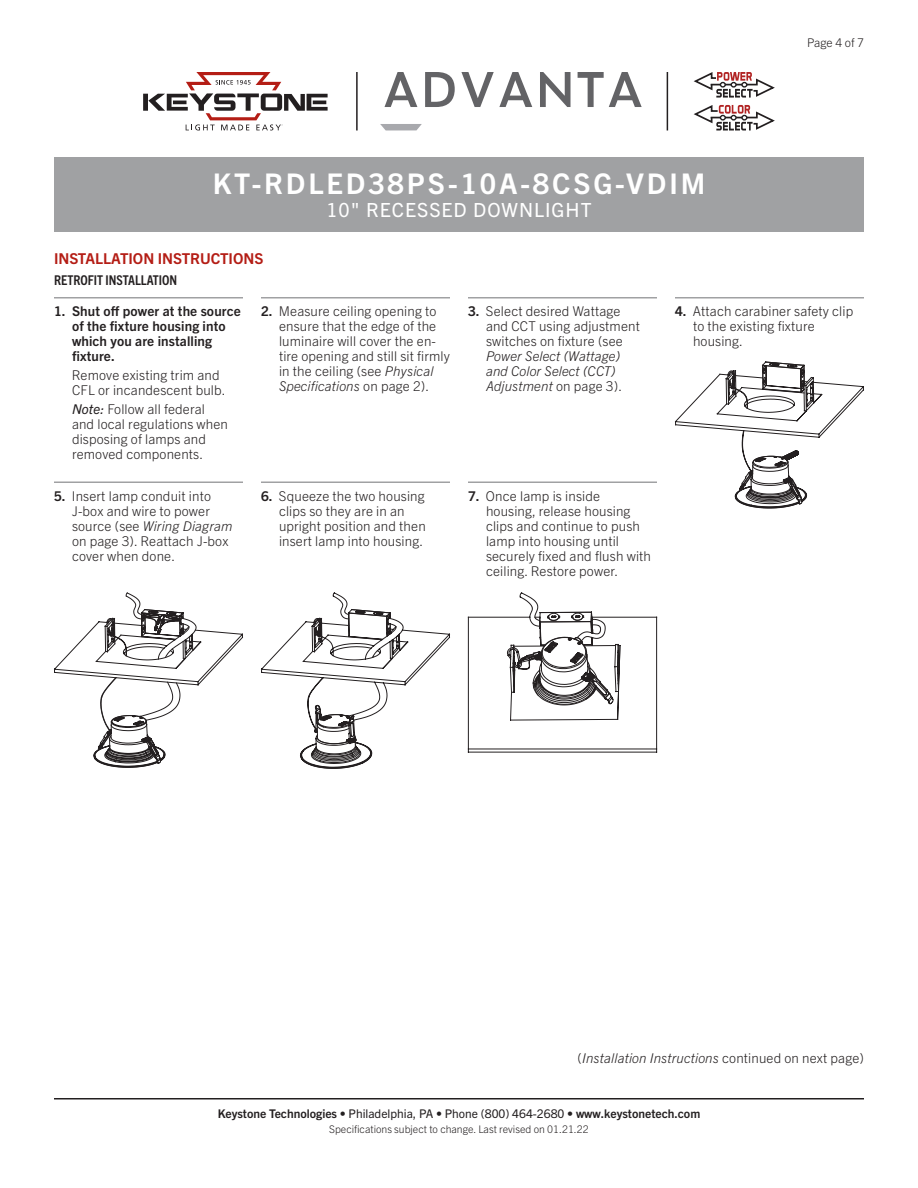
<style>
.page{position:relative;width:918px;height:1188px;background:#fff}
.page>*{position:absolute;margin:0;border:0;box-sizing:border-box;transform-origin:0 0}
.Title_Instruction{font:700 28.5px "Trade Gothic Next LT Pro";letter-spacing:.1em;color:#fff}
.SubTitle{font:19.5px "Trade Gothic Next LT Pro";letter-spacing:.05em;color:#fff}
.Heading_01{font:700 15px "Trade Gothic Next LT Pro";color:#b41d15}
.Text_NumberList{font:300 13.5px/15px "Trade Gothic Next LT Pro";letter-spacing:.01em;color:#231f20}
.Text_NumberList-2{font:700 13.5px/15px "Trade Gothic Next LT Pro";letter-spacing:.01em;color:#231f20}
.Text_Number_List__2{font:italic 300 13.5px "Trade Gothic Next LT Pro";letter-spacing:.01em;color:#231f20}
.Heading_02{font:700 condensed 13.5px "Trade Gothic Next LT Pro";color:#231f20}
.t1{font:700 12px "Trade Gothic Next LT Pro";color:#231f20}
.Page{font:300 12px "Trade Gothic Next LT Pro";color:#231f20}
.Rev{font:300 10.5px "Trade Gothic Next LT Pro";color:#231f20}
.s1{font-weight:400;font-style:italic}
.s2{font-weight:700}
.s3{font-style:italic}
.s4{font-style:normal}
.s5{font-weight:400}
</style>
<div class="page">
<hr style="left:54px;top:1098px;width:810px;height:2px;background:#231f20">
<div style="left:54px;top:158px;width:810px;height:74px;background:#a0a1a3"></div>
<hr style="left:54px;top:482px;width:189px;height:1px;background:#a0a1a3">
<hr style="left:468px;top:482px;width:189px;height:1px;background:#a0a1a3">
<hr style="left:468px;top:297px;width:189px;height:1px;background:#a0a1a3">
<hr style="left:675px;top:297px;width:189px;height:1px;background:#a0a1a3">
<hr style="left:261px;top:482px;width:189px;height:1px;background:#a0a1a3">
<hr style="left:54px;top:297px;width:189px;height:1px;background:#a0a1a3">
<hr style="left:261px;top:297px;width:189px;height:1px;background:#a0a1a3">
<svg style="left:675px;top:361px;width:189px;height:148px"></svg>
<svg style="left:54px;top:592px;width:189px;height:176px"></svg>
<svg style="left:261px;top:592px;width:189px;height:177px"></svg>
<svg style="left:468px;top:592px;width:189px;height:161px"></svg>
<svg style="left:385px;top:72px;width:32px;height:35px"></svg>
<svg style="left:425px;top:72px;width:30px;height:35px"></svg>
<svg style="left:461px;top:72px;width:71px;height:35px"></svg>
<svg style="left:540px;top:72px;width:31px;height:35px"></svg>
<svg style="left:578px;top:72px;width:64px;height:35px"></svg>
<svg style="left:380px;top:124px;width:42px;height:6px"></svg>
<svg style="left:693px;top:105px;width:82px;height:26px"></svg>
<svg style="left:693px;top:72px;width:82px;height:26px"></svg>
<hr style="left:356px;top:72px;width:2px;height:58px;background:#231f20">
<hr style="left:667px;top:72px;width:1px;height:58px;background:#231f20">
<svg style="left:143px;top:72px;width:185px;height:58px"></svg>
<p class="Title_Instruction" style="left:213px;top:164px;width:494px">KT-RDLED38PS-10A-8CSG-VDIM</p>
<p class="SubTitle" style="left:326px;top:197px;width:267px">10" RECESSED DOWNLIGHT</p>
<p class="Heading_01" style="left:54px;top:248px;width:211px">INSTALLATION INSTRUCTIONS</p>
<p class="Page" style="left:807px;top:34px;width:58px">Page 4 of 7</p>
<p class="Heading_02" style="left:54px;top:271px;width:125px">RETROFIT INSTALLATION</p>
<p class="Text_NumberList-2" style="left:72px;top:303px;width:170px;text-indent:-18px">1. Shut off power at the source of the fixture housing into which you are installing fixture.</p>
<p class="Text_NumberList" style="left:72px;top:367px;width:155px">Remove existing trim and<br>CFL or incandescent bulb.</p>
<p class="Text_NumberList" style="left:72px;top:401px;width:158px"><span class="s1">Note:</span> Follow all federal and local regulations when disposing of lamps and removed components.</p>
<p class="Text_NumberList" style="left:279px;top:303px;width:173px;text-indent:-18px"><span class="s2">2.</span> Measure ceiling opening to ensure that the edge of the luminaire will cover the en&shy;tire opening and still sit firmly in the ceiling (see <span class="s3">Physical<br>Specifications</span> on page 2).</p>
<p class="Text_NumberList" style="left:486px;top:303px;width:155px;text-indent:-18px"><span class="s2">3.</span> Select desired Wattage and CCT using adjustment switches on fixture (see<br><span class="s3">Power Select (Wattage) and Color Select (CCT)<br>Adjustment</span> on page 3).</p>
<p class="Text_NumberList" style="left:693px;top:303px;width:162px;text-indent:-18px"><span class="s2">4.</span> Attach carabiner safety clip to the existing fixture housing.</p>
<p class="Text_NumberList" style="left:72px;top:488px;width:162px;text-indent:-18px"><span class="s2">5.</span> Insert lamp conduit into<br>J-box and wire to power source (see <span class="s3">Wiring Diagram </span>on page 3). Reattach J-box cover when done.</p>
<p class="Text_NumberList" style="left:486px;top:488px;width:167px;text-indent:-18px"><span class="s2">7.</span> Once lamp is inside housing, release housing clips and continue to push lamp into housing until securely fixed and flush with ceiling. Restore power.</p>
<p class="Text_NumberList" style="left:279px;top:488px;width:148px;text-indent:-18px"><span class="s2">6.</span> Squeeze the two housing clips so they are in an upright position and then insert lamp into housing.</p>
<p class="Text_Number_List__2" style="left:578px;top:1049px;width:288px"><span class="s4">(</span>Installation Instructions <span class="s4">continued on next page)</span></p>
<p class="t1" style="left:218px;top:1105px;width:484px">Keystone Technologies <span class="s5">• Philadelphia, PA • Phone (800) 464-2680 •</span> www.keystonetech.com</p>
<p class="Rev" style="left:329px;top:1122px;width:261px">Specifications subject to change. Last revised on 01.21.22</p>
</div>
